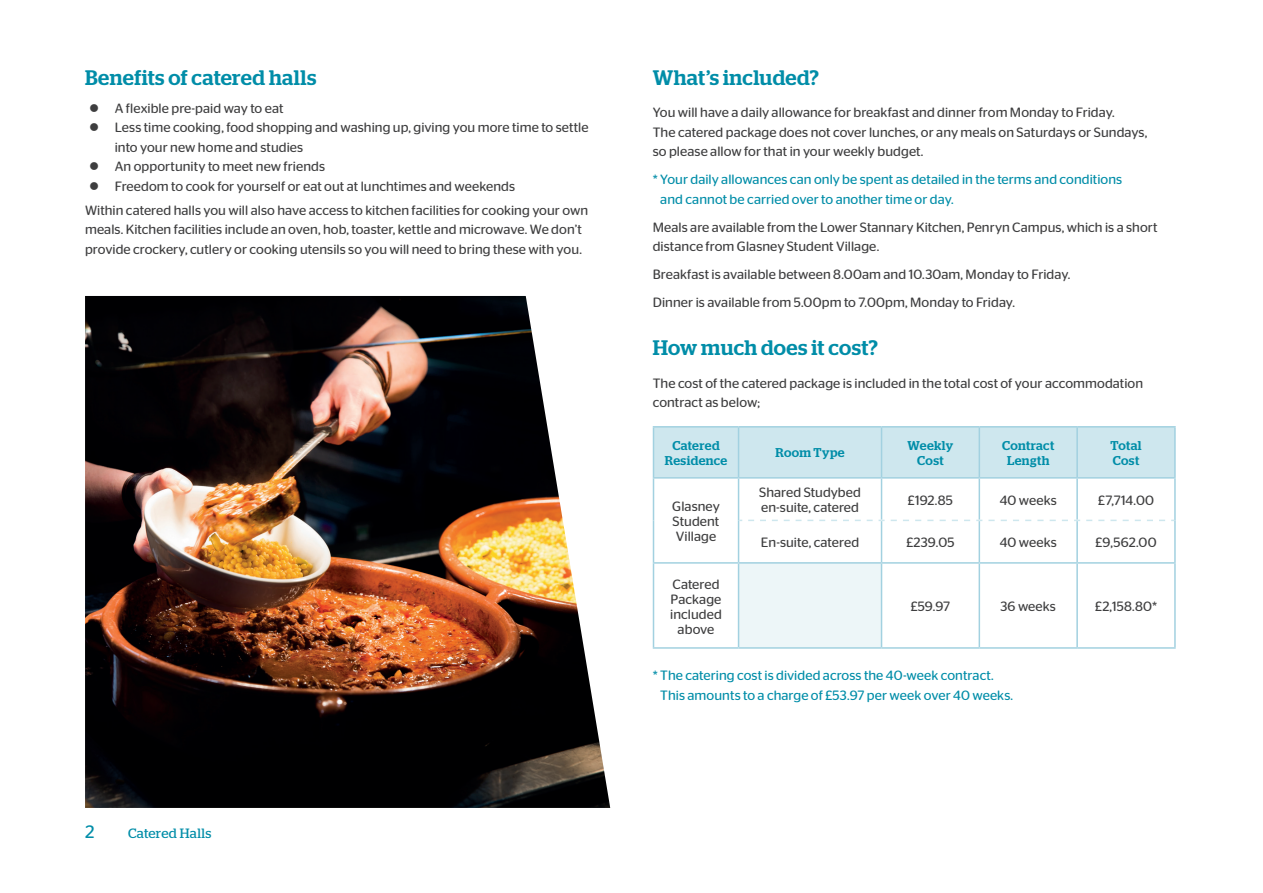
<style>
.page{position:relative;width:1263px;height:893px;background:#fff}
.page>*{position:absolute;margin:0;border:0;box-sizing:border-box;transform-origin:0 0}
.t1{font:500 21px "Stag";letter-spacing:.015em;color:#008da8}
.t2{font:18px "Stag Sans Round";color:#008da8}
.t3{font:13.5px/19.5px "Stag Sans Round";letter-spacing:.005em;color:#3e3e3f}
.t4{font:13.5px/19.5px "Stag Sans Round";letter-spacing:.005em;color:#008da8}
.t5{font:13.5px "Stag";letter-spacing:.03em;color:#008da8}
.t6{font:500 12.75px/15px "Stag";letter-spacing:.03em;color:#008da8;text-align:center}
</style>
<div class="page">
<img style="left:85px;top:296px;width:525px;height:512px">
<div style="left:654px;top:428px;width:520px;height:49px;background:#cee7ee"></div>
<div style="left:738px;top:563px;width:143px;height:85px;background:#edf6f8"></div>
<hr style="left:653px;top:426px;width:85px;height:2px;background:#a2d1e0">
<hr style="left:653px;top:428px;width:1px;height:49px;background:#a2d1e0">
<hr style="left:738px;top:426px;width:143px;height:2px;background:#a2d1e0">
<hr style="left:738px;top:428px;width:1px;height:49px;background:#a2d1e0">
<hr style="left:881px;top:426px;width:98px;height:2px;background:#a2d1e0">
<hr style="left:881px;top:428px;width:1px;height:49px;background:#a2d1e0">
<hr style="left:979px;top:426px;width:98px;height:2px;background:#a2d1e0">
<hr style="left:978px;top:428px;width:2px;height:49px;background:#a2d1e0">
<hr style="left:1077px;top:426px;width:99px;height:2px;background:#a2d1e0">
<hr style="left:1076px;top:428px;width:2px;height:49px;background:#a2d1e0">
<hr style="left:1174px;top:428px;width:2px;height:49px;background:#a2d1e0">
<hr style="left:653px;top:477px;width:85px;height:2px;background:#a2d1e0">
<hr style="left:653px;top:479px;width:1px;height:41px;background:#a2d1e0">
<hr style="left:653px;top:520px;width:1px;height:42px;background:#a2d1e0">
<hr style="left:738px;top:477px;width:143px;height:2px;background:#a2d1e0">
<hr style="left:738px;top:479px;width:1px;height:41px;background:#a2d1e0">
<hr style="left:881px;top:477px;width:98px;height:2px;background:#a2d1e0">
<hr style="left:881px;top:479px;width:1px;height:41px;background:#a2d1e0">
<hr style="left:979px;top:477px;width:98px;height:2px;background:#a2d1e0">
<hr style="left:978px;top:479px;width:2px;height:41px;background:#a2d1e0">
<hr style="left:1077px;top:477px;width:99px;height:2px;background:#a2d1e0">
<hr style="left:1076px;top:479px;width:2px;height:41px;background:#a2d1e0">
<hr style="left:1174px;top:479px;width:2px;height:41px;background:#a2d1e0">
<hr style="left:738px;top:520px;width:1px;height:42px;background:#a2d1e0">
<hr style="left:881px;top:521px;width:1px;height:41px;background:#a2d1e0">
<hr style="left:978px;top:521px;width:2px;height:41px;background:#a2d1e0">
<hr style="left:1076px;top:521px;width:2px;height:41px;background:#a2d1e0">
<hr style="left:1174px;top:520px;width:2px;height:42px;background:#a2d1e0">
<hr style="left:653px;top:562px;width:85px;height:2px;background:#a2d1e0">
<hr style="left:653px;top:564px;width:1px;height:83px;background:#a2d1e0">
<hr style="left:738px;top:562px;width:143px;height:2px;background:#a2d1e0">
<hr style="left:738px;top:564px;width:1px;height:83px;background:#a2d1e0">
<hr style="left:881px;top:562px;width:98px;height:2px;background:#a2d1e0">
<hr style="left:881px;top:564px;width:1px;height:83px;background:#a2d1e0">
<hr style="left:979px;top:562px;width:98px;height:2px;background:#a2d1e0">
<hr style="left:978px;top:564px;width:2px;height:83px;background:#a2d1e0">
<hr style="left:1077px;top:562px;width:99px;height:2px;background:#a2d1e0">
<hr style="left:1076px;top:564px;width:2px;height:83px;background:#a2d1e0">
<hr style="left:1174px;top:564px;width:2px;height:83px;background:#a2d1e0">
<hr style="left:653px;top:647px;width:85px;height:2px;background:#a2d1e0">
<hr style="left:738px;top:647px;width:143px;height:2px;background:#a2d1e0">
<hr style="left:881px;top:647px;width:98px;height:2px;background:#a2d1e0">
<hr style="left:979px;top:647px;width:98px;height:2px;background:#a2d1e0">
<hr style="left:1077px;top:647px;width:99px;height:2px;background:#a2d1e0">
<svg style="left:748px;top:520px;width:136px;height:1px"></svg>
<svg style="left:891px;top:520px;width:91px;height:1px"></svg>
<svg style="left:988px;top:520px;width:92px;height:1px"></svg>
<svg style="left:1086px;top:520px;width:88px;height:1px"></svg>
<h1 class="t1" style="left:85px;top:65px;width:233px">Benefits of catered halls</h1>
<p class="t3" style="left:89px;top:98px;width:196px">● A flexible pre-paid way to eat</p>
<p class="t3" style="left:115px;top:118px;width:475px;text-indent:-26px">● Less time cooking, food shopping and washing up, giving you more time to settle into your new home and studies</p>
<p class="t3" style="left:89px;top:157px;width:237px">● An opportunity to meet new friends</p>
<p class="t3" style="left:85px;top:174px;width:504px;line-height:23.7px;text-indent:4px">● Freedom to cook for yourself or eat out at lunchtimes and weekends<br>Within catered halls you will also have access to kitchen facilities for cooking your own</p>
<p class="t3" style="left:85px;top:219px;width:498px">meals. Kitchen facilities include an oven, hob, toaster, kettle and microwave. We don’t provide crockery, cutlery or cooking utensils so you will need to bring these with you.</p>
<h2 class="t2" style="left:85px;top:821px;width:11px">2</h2>
<p class="t5" style="left:128px;top:825px;width:85px">Catered Halls</p>
<h1 class="t1" style="left:653px;top:65px;width:168px">What’s included?</h1>
<p class="t3" style="left:653px;top:102px;width:496px">You will have a daily allowance for breakfast and dinner from Monday to Friday.<br>The catered package does not cover lunches, or any meals on Saturdays or Sundays, so please allow for that in your weekly budget.</p>
<p class="t4" style="left:660px;top:169px;width:463px;text-indent:-8px">* Your daily allowances can only be spent as detailed in the terms and conditions and cannot be carried over to another time or day.</p>
<p class="t3" style="left:653px;top:217px;width:506px">Meals are available from the Lower Stannary Kitchen, Penryn Campus, which is a short distance from Glasney Student Village.</p>
<p class="t3" style="left:653px;top:260px;width:419px;line-height:28px">Breakfast is available between 8.00am and 10.30am, Monday to Friday.<br>Dinner is available from 5.00pm to 7.00pm, Monday to Friday.</p>
<h1 class="t1" style="left:653px;top:336px;width:227px">How much does it cost?</h1>
<p class="t3" style="left:653px;top:373px;width:492px">The cost of the catered package is included in the total cost of your accommodation contract as below;</p>
<p class="t6" style="left:665px;top:438px;width:64px">Catered<br>Residence</p>
<p class="t6" style="left:775px;top:445px;width:71px">Room Type</p>
<p class="t6" style="left:908px;top:438px;width:47px">Weekly<br>Cost</p>
<p class="t6" style="left:1002px;top:438px;width:54px">Contract<br>Length</p>
<p class="t6" style="left:1110px;top:438px;width:33px;text-align:left">Total<br>Cost</p>
<p class="t3" style="left:672px;top:499px;width:49px;line-height:15px;text-align:justify">Glasney Student Village</p>
<p class="t3" style="left:759px;top:485px;width:103px;line-height:15px">Shared Studybed en-suite, catered</p>
<p class="t3" style="left:908px;top:490px;width:46px">£192.85</p>
<p class="t3" style="left:1000px;top:490px;width:59px">40 weeks</p>
<p class="t3" style="left:1098px;top:490px;width:57px">£7,714.00</p>
<p class="t3" style="left:761px;top:533px;width:100px">En-suite, catered</p>
<p class="t3" style="left:906px;top:533px;width:50px">£239.05</p>
<p class="t3" style="left:1000px;top:533px;width:59px">40 weeks</p>
<p class="t3" style="left:1095px;top:533px;width:62px">£9,562.00</p>
<p class="t3" style="left:670px;top:576px;width:53px;line-height:15px;text-align:center">Catered<br>Package included above</p>
<p class="t3" style="left:911px;top:596px;width:41px">£59.97</p>
<p class="t3" style="left:1000px;top:596px;width:57px">36 weeks</p>
<p class="t3" style="left:1095px;top:596px;width:63px">£2,158.80*</p>
<p class="t4" style="left:660px;top:666px;width:354px;text-indent:-8px">* The catering cost is divided across the 40-week contract.<br>This amounts to a charge of £53.97 per week over 40 weeks.</p>
</div>
